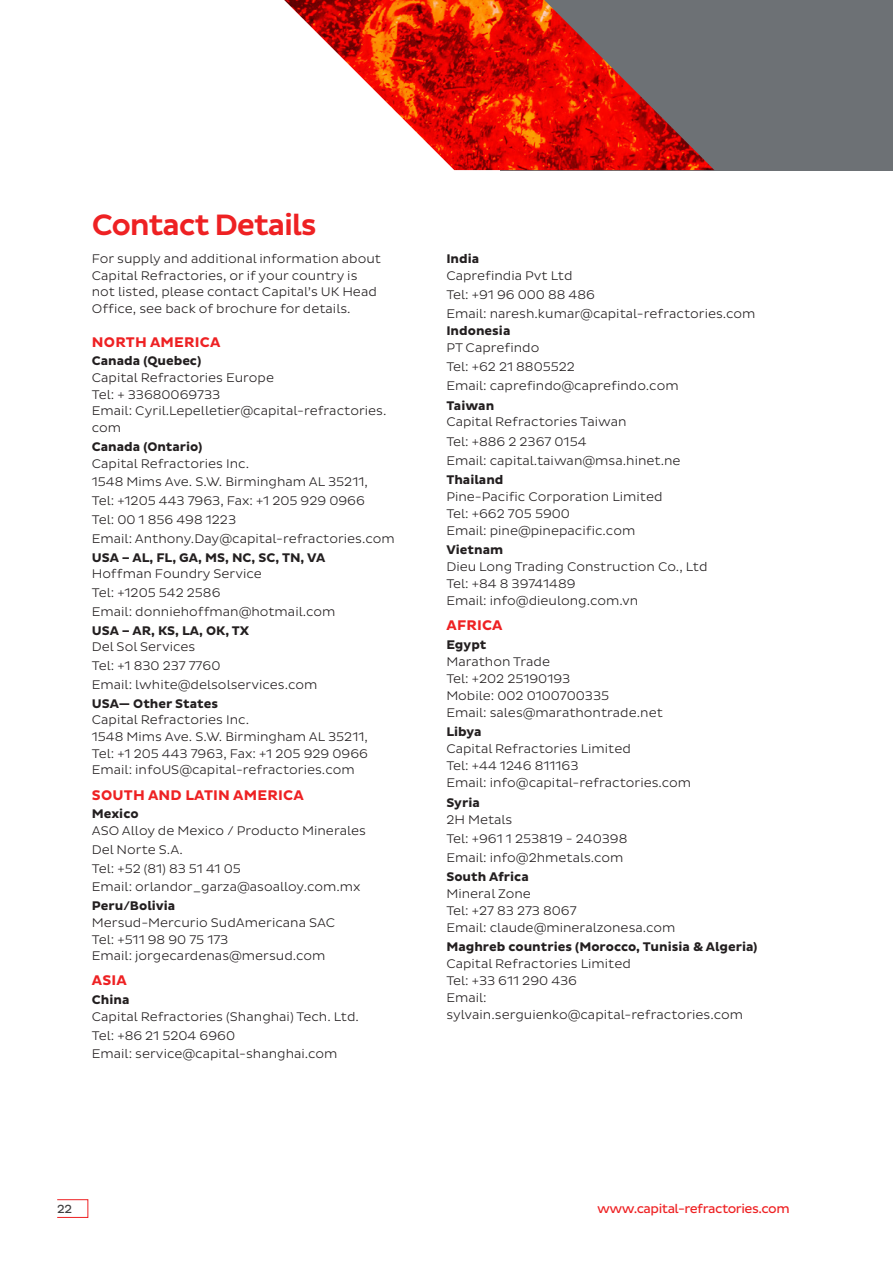
<style>
.page{position:relative;width:893px;height:1263px;background:#fff}
.page>*{position:absolute;margin:0;border:0;box-sizing:border-box;transform-origin:0 0}
.t1{font:500 30px "Pluto Sans";letter-spacing:-.045em;color:#ee2123}
.t2{font:700 14.25px "Pluto Sans";letter-spacing:.015em;color:#ee2123}
.t3{font:12.9px "Pluto Sans";letter-spacing:-.04em;color:#ee2123}
.t4{font:300 12.75px/17px "Pluto Sans";color:#231f20}
.t5{font:700 12.75px/16.6px "Pluto Sans";color:#231f20}
.t6{font:12px "Pluto Sans";color:#3e3e3f}
.s1{font-weight:700}
.s2{font-weight:300}
</style>
<div class="page">
<div style="left:57px;top:1199px;width:31px;height:19px;border:1px solid #ee2123"></div>
<div style="left:500px;top:0;width:393px;height:170px;background:#6d7175"></div>
<img style="left:284px;top:0;width:430px;height:170px">
<p class="t1" style="left:92px;top:208px;width:226px">Contact Details</p>
<p class="t4" style="left:92px;top:250px;width:291px">For supply and additional information about Capital Refractories, or if your country is not listed, please contact Capital’s UK Head Office, see back of brochure for details.</p>
<p class="t2" style="left:92px;top:334px;width:130px">NORTH AMERICA</p>
<p class="t4" style="left:92px;top:353px;width:296px"><span class="s1">Canada (Quebec)<br></span>Capital Refractories Europe<br>Tel: + 33680069733<br>Email: Cyril.Lepelletier@capital-refractories. com</p>
<p class="t4" style="left:92px;top:438px;width:159px"><span class="s1">Canada (Ontario)<br></span>Capital Refractories Inc.</p>
<p class="t4" style="left:92px;top:474px;width:278px">1548 Mims Ave. S.W. Birmingham AL 35211,</p>
<p class="t4" style="left:92px;top:492px;width:275px">Tel: +1205 443 7963, Fax: +1 205 929 0966</p>
<p class="t4" style="left:92px;top:511px;width:146px">Tel: 00 1 856 498 1223</p>
<p class="t4" style="left:92px;top:530px;width:304px">Email: Anthony.Day@capital-refractories.com</p>
<p class="t5" style="left:92px;top:549px;width:235px">USA – AL, FL, GA, MS, NC, SC, TN, VA<br><span class="s2">Hoffman Foundry Service</span></p>
<p class="t4" style="left:92px;top:584px;width:130px">Tel: +1205 542 2586</p>
<p class="t4" style="left:92px;top:603px;width:245px">Email: donniehoffman@hotmail.com</p>
<p class="t5" style="left:92px;top:622px;width:159px">USA – AR, KS, LA, OK, TX<br><span class="s2">Del Sol Services</span></p>
<p class="t4" style="left:92px;top:657px;width:130px">Tel: +1 830 237 7760</p>
<p class="t4" style="left:92px;top:676px;width:227px">Email: lwhite@delsolservices.com</p>
<p class="t4" style="left:92px;top:695px;width:278px"><span class="s1">USA— Other States<br></span>Capital Refractories Inc.<br>1548 Mims Ave. S.W. Birmingham AL 35211, Tel: +1 205 443 7963, Fax: +1 205 929 0966<br>Email: infoUS@capital-refractories.com</p>
<p class="t2" style="left:92px;top:787px;width:213px">SOUTH AND LATIN AMERICA</p>
<p class="t4" style="left:92px;top:806px;width:276px"><span class="s1">Mexico<br></span>ASO Alloy de Mexico / Producto Minerales</p>
<p class="t4" style="left:92px;top:841px;width:92px">Del Norte S.A.</p>
<p class="t4" style="left:92px;top:860px;width:150px">Tel: +52 (81) 83 51 41 05</p>
<p class="t4" style="left:92px;top:879px;width:270px">Email: orlandor_garza@asoalloy.com.mx</p>
<p class="t4" style="left:92px;top:898px;width:245px"><span class="s1">Peru/Bolivia<br></span>Mersud-Mercurio SudAmericana SAC<br>Tel: +511 98 90 75 173<br>Email: jorgecardenas@mersud.com</p>
<p class="t2" style="left:92px;top:972px;width:36px">ASIA</p>
<p class="t4" style="left:92px;top:992px;width:269px"><span class="s1">China<br></span>Capital Refractories (Shanghai) Tech. Ltd.</p>
<p class="t4" style="left:92px;top:1027px;width:145px">Tel: +86 21 5204 6960</p>
<p class="t4" style="left:92px;top:1046px;width:247px">Email: service@capital-shanghai.com</p>
<p class="t4" style="left:446px;top:250px;width:128px"><span class="s1">India<br></span>Caprefindia Pvt Ltd</p>
<p class="t4" style="left:446px;top:286px;width:150px">Tel: +91 96 000 88 486</p>
<p class="t4" style="left:446px;top:305px;width:311px">Email: naresh.kumar@capital-refractories.com<br><span class="s1">Indonesia<br></span>PT Caprefindo</p>
<p class="t4" style="left:446px;top:359px;width:130px">Tel: +62 21 8805522</p>
<p class="t4" style="left:446px;top:378px;width:234px">Email: caprefindo@caprefindo.com</p>
<p class="t4" style="left:446px;top:397px;width:182px"><span class="s1">Taiwan<br></span>Capital Refractories Taiwan</p>
<p class="t4" style="left:446px;top:433px;width:142px">Tel: +886 2 2367 0154</p>
<p class="t4" style="left:446px;top:452px;width:236px">Email: capital.taiwan@msa.hinet.ne</p>
<p class="t4" style="left:446px;top:471px;width:218px"><span class="s1">Thailand<br></span>Pine-Pacific Corporation Limited<br>Tel: +662 705 5900<br>Email: pine@pinepacific.com</p>
<p class="t4" style="left:446px;top:541px;width:263px"><span class="s1">Vietnam<br></span>Dieu Long Trading Construction Co., Ltd<br>Tel: +84 8 39741489<br>Email: info@dieulong.com.vn</p>
<p class="t2" style="left:446px;top:617px;width:58px">AFRICA</p>
<p class="t4" style="left:446px;top:637px;width:218px"><span class="s1">Egypt<br></span>Marathon Trade<br>Tel: +202 25190193<br>Mobile: 002 0100700335<br>Email: sales@marathontrade.net</p>
<p class="t4" style="left:446px;top:724px;width:246px"><span class="s1">Libya<br></span>Capital Refractories Limited<br>Tel: +44 1246 811163<br>Email: info@capital-refractories.com</p>
<p class="t4" style="left:446px;top:794px;width:68px"><span class="s1">Syria<br></span>2H Metals</p>
<p class="t4" style="left:446px;top:830px;width:183px">Tel: +961 1 253819 - 240398</p>
<p class="t4" style="left:446px;top:849px;width:179px">Email: info@2hmetals.com</p>
<p class="t4" style="left:446px;top:868px;width:231px"><span class="s1">South Africa<br></span>Mineral Zone<br>Tel: +27 83 273 8067<br>Email: claude@mineralzonesa.com</p>
<p class="t4" style="left:446px;top:938px;width:313px"><span class="s1">Maghreb countries (Morocco, Tunisia &amp; Algeria)<br></span>Capital Refractories Limited<br>Tel: +33 611 290 436<br>Email: sylvain.serguienko@capital-refractories.com</p>
<p class="t6" style="left:57px;top:1201px;width:17px">22</p>
<p class="t3" style="left:597px;top:1201px;width:194px">www.capital-refractories.com</p>
</div>
